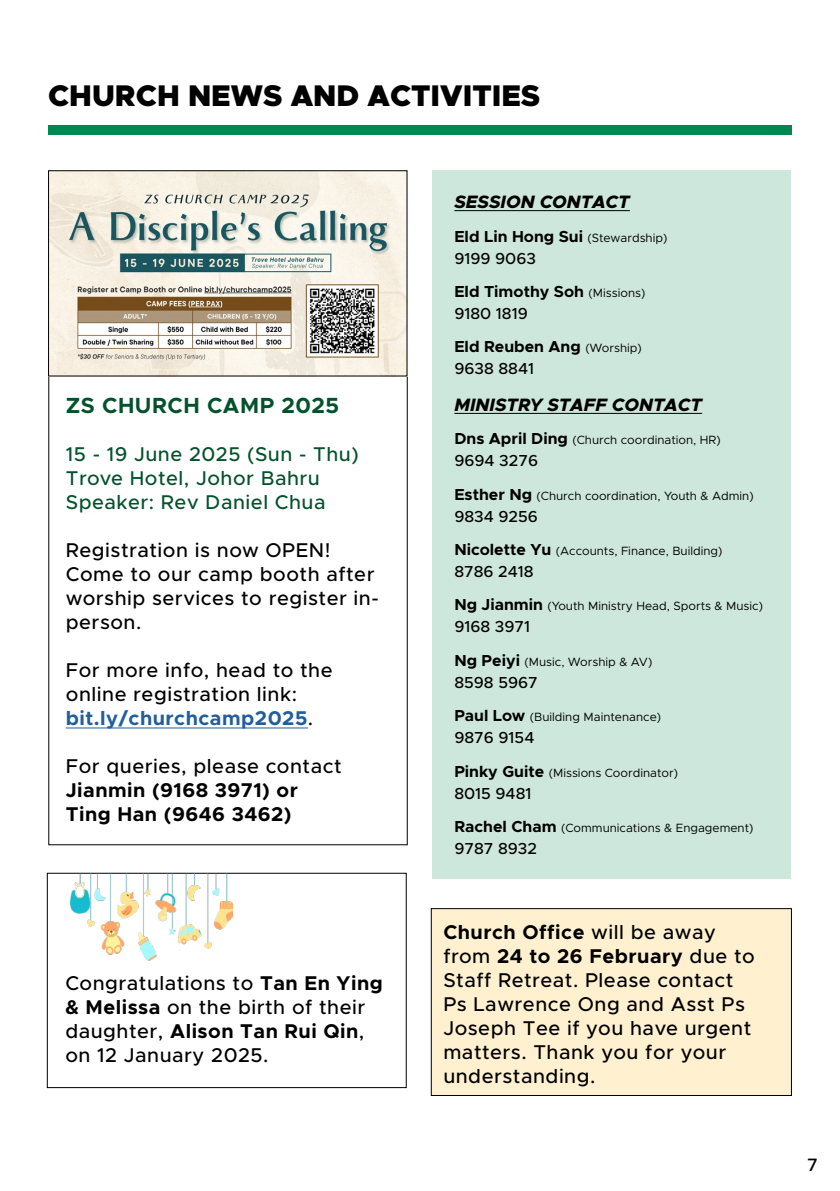
<style>
.page{position:relative;width:840px;height:1191px;background:#fff}
.page>*{position:absolute;margin:0;border:0;box-sizing:border-box;transform-origin:0 0}
.t1{font:900 30px "Metropolis";color:#000}
.t2{font:700 22px "Metropolis";letter-spacing:.025em;color:#04522b}
.t3{font:500 20px/24px "Metropolis";letter-spacing:.025em;color:#000}
.t4{font:500 20px/24px "Metropolis";letter-spacing:.025em;color:#04522b}
.t5{font:700 20px/24px "Metropolis";letter-spacing:.025em;color:#000}
.t6{font:italic 800 18px "Metropolis";color:#000}
.t7{font:500 18px "Metropolis";color:#000}
.t8{font:700 16px/22px "Metropolis";color:#000}
.t9{font:500 16px "Metropolis";color:#000}
.t10{font:12px "Metropolis";color:#000}
.s1{font-weight:700;color:#215e9e}
.s2{font-weight:700}
.s3{font-weight:400;font-size:12px}
.s4{font-weight:500}
.s5{font-weight:700;font-size:16px}
</style>
<div class="page">
<div style="left:48px;top:125px;width:743px;height:9px;background:#018852"></div>
<div style="left:432px;top:170px;width:358px;height:709px;background:#cde7dd"></div>
<hr style="left:454px;top:413px;width:247px;height:1px;background:#000">
<hr style="left:454px;top:210px;width:175px;height:1px;background:#000">
<hr style="left:66px;top:727px;width:242px;height:1px;background:#215e9e">
<img style="left:50px;top:172px;width:355px;height:202px">
<div style="left:48px;top:170px;width:359px;height:206px;border:1px solid #000"></div>
<div style="left:47px;top:872px;width:359px;height:216px;border:1px solid #000"></div>
<img style="left:70px;top:873px;width:163px;height:87px">
<div style="left:430px;top:908px;width:361px;height:188px;background:#fff1d0;border:1px solid #000"></div>
<h1 class="t1" style="left:48px;top:76px;width:493px">CHURCH NEWS AND ACTIVITIES</h1>
<p class="t2" style="left:66px;top:392px;width:275px">ZS CHURCH CAMP 2025</p>
<p class="t4" style="left:66px;top:442px;width:294px">15 - 19 June 2025 (Sun - Thu)<br>Trove Hotel, Johor Bahru<br>Speaker: Rev Daniel Chua</p>
<p class="t3" style="left:66px;top:538px;width:314px">Registration is now OPEN!<br>Come to our camp booth after worship services to register in&shy;person.</p>
<p class="t3" style="left:66px;top:658px;width:268px">For more info, head to the online registration link: <span class="s1">bit.ly/churchcamp2025</span>.</p>
<p class="t3" style="left:66px;top:754px;width:277px">For queries, please contact</p>
<p class="t5" style="left:66px;top:778px;width:233px">Jianmin (9168 3971) or<br>Ting Han (9646 3462)</p>
<p class="t3" style="left:65px;top:971px;width:319px">Congratulations to <span class="s2">Tan En Ying &amp; Melissa</span> on the birth of their daughter, <span class="s2">Alison Tan Rui Qin</span>, on 12 January 2025.</p>
<p class="t6" style="left:454px;top:190px;width:177px">SESSION CONTACT</p>
<p class="t8" style="left:454px;top:225px;width:214px">Eld Lin Hong Sui <span class="s3">(Stewardship)<br></span><span class="s4">9199 9063</span></p>
<p class="t8" style="left:454px;top:280px;width:192px">Eld Timothy Soh <span class="s3">(Missions)<br></span><span class="s4">9180 1819</span></p>
<p class="t8" style="left:454px;top:336px;width:189px">Eld Reuben Ang <span class="s3">(Worship)<br></span><span class="s4">9638 8841</span></p>
<p class="t6" style="left:454px;top:393px;width:249px">MINISTRY STAFF CONTACT</p>
<p class="t10" style="left:454px;top:433px;width:267px"><span class="s5">Dns April Ding</span> (Church coordination, HR)</p>
<p class="t9" style="left:454px;top:451px;width:85px">9694 3276</p>
<p class="t10" style="left:454px;top:488px;width:300px"><span class="s5">Esther Ng</span> (Church coordination, Youth &amp; Admin)</p>
<p class="t9" style="left:454px;top:506px;width:85px">9834 9256</p>
<p class="t10" style="left:454px;top:543px;width:269px"><span class="s5">Nicolette Yu</span> (Accounts, Finance, Building)</p>
<p class="t9" style="left:454px;top:561px;width:81px">8786 2418</p>
<p class="t10" style="left:454px;top:599px;width:310px"><span class="s5">Ng Jianmin</span> (Youth Ministry Head, Sports &amp; Music)</p>
<p class="t9" style="left:454px;top:617px;width:77px">9168 3971</p>
<p class="t10" style="left:454px;top:654px;width:199px"><span class="s5">Ng Peiyi</span> (Music, Worship &amp; AV)</p>
<p class="t9" style="left:454px;top:672px;width:85px">8598 5967</p>
<p class="t10" style="left:454px;top:709px;width:208px"><span class="s5">Paul Low</span> (Building Maintenance)</p>
<p class="t9" style="left:454px;top:727px;width:81px">9876 9154</p>
<p class="t10" style="left:454px;top:765px;width:225px"><span class="s5">Pinky Guite</span> (Missions Coordinator)</p>
<p class="t9" style="left:454px;top:783px;width:79px">8015 9481</p>
<p class="t10" style="left:454px;top:820px;width:300px"><span class="s5">Rachel Cham</span> (Communications &amp; Engagement)</p>
<p class="t9" style="left:454px;top:838px;width:84px">9787 8932</p>
<p class="t3" style="left:443px;top:920px;width:313px"><span class="s2">Church Office</span> will be away from <span class="s2">24 to 26 February</span> due to<br>Staff Retreat. Please contact<br>Ps Lawrence Ong and Asst Ps<br>Joseph Tee if you have urgent matters. Thank you for your understanding.</p>
<p class="t7" style="left:806px;top:1153px;width:12px">7</p>
</div>
